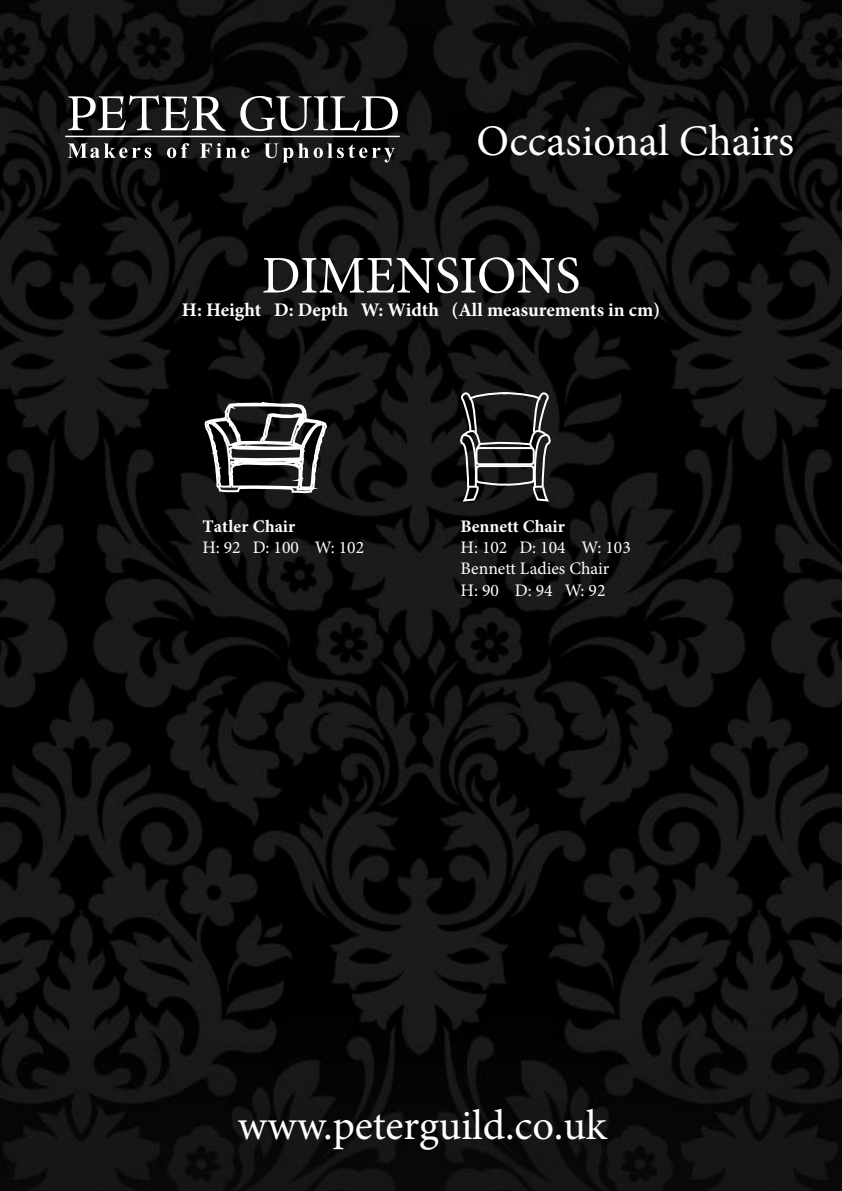
<style>
.page{position:relative;width:842px;height:1191px;background:#fff}
.page>*{position:absolute;margin:0;border:0;box-sizing:border-box;transform-origin:0 0}
.t1{font:53px "Minion Pro";color:#fff}
.t2{font:43.6px "Minion Pro";color:#fff}
.t3{font:42.4px "Minion Pro";letter-spacing:-.005em;color:#fff}
.t4{font:700 19.2px "Minion Pro";color:#fff}
.t5{font:17.6px/21.2px "Minion Pro";color:#fff}
.t6{font:700 17.6px "Minion Pro";color:#fff}
</style>
<div class="page">
<img style="left:0;top:0;width:842px;height:1191px">
<svg style="left:68px;top:143px;width:327px;height:19px;background:#3d3d3d"></svg>
<svg style="left:68px;top:95px;width:330px;height:37px"></svg>
<hr style="left:65px;top:136px;width:335px;height:1px;background:#fff">
<svg style="left:204px;top:401px;width:127px;height:123px"></svg>
<svg style="left:459px;top:391px;width:93px;height:112px;background:#3a3a3a"></svg>
<h2 class="t2" style="left:477px;top:112px;width:319px">Occasional Chairs</h2>
<h1 class="t1" style="left:262px;top:240px;width:320px">DIMENSIONS</h1>
<p class="t4" style="left:182px;top:296px;width:480px">H: Height D: Depth W: Width (All measurements in cm)</p>
<p class="t6" style="left:202px;top:514px;width:94px">Tatler Chair</p>
<p class="t5" style="left:202px;top:537px;width:163px">H: 92 D: 100 W: 102</p>
<p class="t6" style="left:460px;top:514px;width:106px">Bennett Chair</p>
<p class="t5" style="left:460px;top:537px;width:172px">H: 102 D: 104 W: 103<br>Bennett Ladies Chair<br>H: 90 D: 94 W: 92</p>
<h3 class="t3" style="left:238px;top:1096px;width:370px">www.peterguild.co.uk</h3>
</div>
